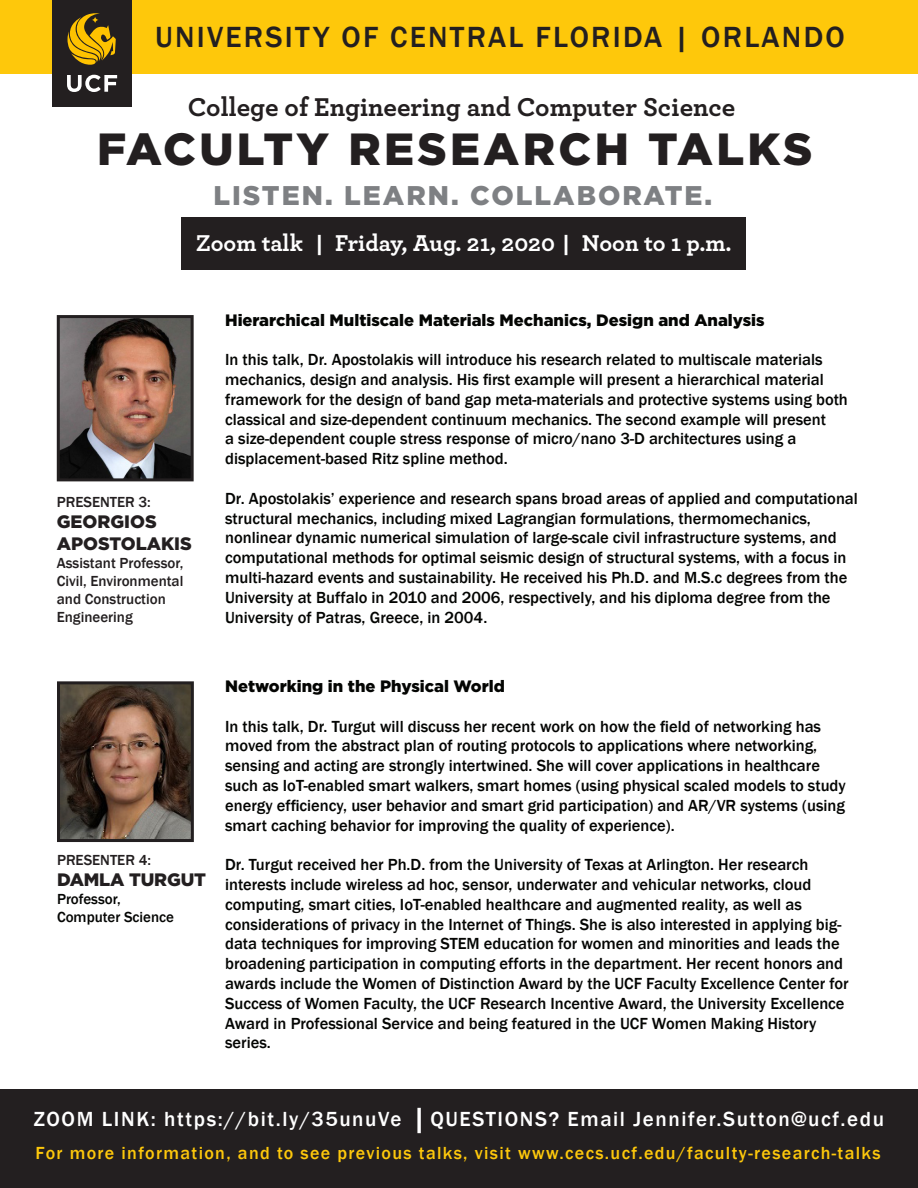
<style>
.page{position:relative;width:918px;height:1188px;background:#fff}
.page>*{position:absolute;margin:0;border:0;box-sizing:border-box;transform-origin:0 0}
.t1{font:900 45px "Gotham";letter-spacing:.075em;color:#231f20}
.t2{font:500 30px "Franklin Gothic";letter-spacing:.075em;color:#231f20}
.t3{font:500 30px "Franklin Gothic";color:#fff}
.t4{font:700 27px "Archer";color:#231f20}
.t5{font:900 27px "Gotham";letter-spacing:.075em;color:#7e8083}
.t6{font:700 24px "Archer";color:#fff}
.t7{font:500 21px "Franklin Gothic";letter-spacing:.075em;color:#fff}
.t8{font:500 18px "Franklin Gothic";letter-spacing:.075em;color:#fec80b}
.t9{font:900 18px/21.6px "Gotham";letter-spacing:-.005em;color:#231f20}
.t10{font:500 16.5px/19.8px "Franklin Gothic";color:#040503}
.t11{font:900 16.5px "Gotham";color:#040503}
.t12{font:500 15px/18px "Franklin Gothic";color:#231f20}
.t13{font:500 15px "Franklin Gothic";color:#040503}
.s1{font-family:"Franklin Gothic";font-weight:500}
</style>
<div class="page">
<div style="left:0;top:0;width:918px;height:74px;background:#fec80b"></div>
<div style="left:52px;top:0;width:79px;height:106px;background:#231f20"></div>
<svg style="left:67px;top:75px;width:50px;height:17px"></svg>
<svg style="left:68px;top:13px;width:48px;height:52px"></svg>
<svg style="left:92px;top:16px;width:7px;height:8px"></svg>
<img style="left:61px;top:319px;width:129px;height:158px">
<div style="left:57px;top:315px;width:137px;height:166px;border:3px solid #231f20"></div>
<div style="left:181px;top:217px;width:565px;height:52px;background:#231f20"></div>
<div style="left:0;top:1089px;width:918px;height:99px;background:#231f20"></div>
<img style="left:61px;top:685px;width:129px;height:153px">
<div style="left:57px;top:681px;width:137px;height:161px;border:3px solid #231f20"></div>
<p class="t2" style="left:155px;top:19px;width:691px">UNIVERSITY OF CENTRAL FLORIDA | ORLANDO</p>
<p class="t4" style="left:188px;top:86px;width:549px">College of Engineering and Computer Science</p>
<p class="t1" style="left:97px;top:123px;width:717px">FACULTY RESEARCH TALKS</p>
<p class="t5" style="left:213px;top:180px;width:500px">LISTEN. LEARN. COLLABORATE.</p>
<p class="t6" style="left:196px;top:224px;width:538px">Zoom talk <span class="s1">|</span> Friday, Aug. 21, 2020 <span class="s1">|</span> Noon to 1 p.m.</p>
<p class="t12" style="left:57px;top:493px;width:96px">PRESENTER 3:</p>
<p class="t9" style="left:57px;top:511px;width:137px">GEORGIOS<br>APOSTOLAKIS</p>
<p class="t12" style="left:57px;top:554px;width:128px">Assistant Professor,</p>
<p class="t12" style="left:57px;top:572px;width:128px">Civil, Environmental and Construction<br>Engineering</p>
<p class="t11" style="left:225px;top:310px;width:541px">Hierarchical Multiscale Materials Mechanics, Design and Analysis</p>
<p class="t10" style="left:225px;top:350px;width:624px">In this talk, Dr. Apostolakis will introduce his research related to multiscale materials mechanics, design and analysis. His first example will present a hierarchical material framework for the design of band gap meta-materials and protective systems using both classical and size-dependent continuum mechanics. The second example will present<br>a size-dependent couple stress response of micro/nano 3-D architectures using a displacement-based Ritz spline method.</p>
<p class="t10" style="left:225px;top:489px;width:634px">Dr. Apostolakis’ experience and research spans broad areas of applied and computational structural mechanics, including mixed Lagrangian formulations, thermomechanics, nonlinear dynamic numerical simulation of large-scale civil infrastructure systems, and computational methods for optimal seismic design of structural systems, with a focus in multi-hazard events and sustainability. He received his Ph.D. and M.S.c degrees from the University at Buffalo in 2010 and 2006, respectively, and his diploma degree from the University of Patras, Greece, in 2004.</p>
<p class="t12" style="left:57px;top:851px;width:96px">PRESENTER 4:</p>
<p class="t9" style="left:57px;top:869px;width:151px">DAMLA TURGUT</p>
<p class="t13" style="left:57px;top:890px;width:65px">Professor,</p>
<p class="t13" style="left:57px;top:908px;width:119px">Computer Science</p>
<p class="t11" style="left:225px;top:677px;width:281px">Networking in the Physical World</p>
<p class="t10" style="left:225px;top:716px;width:622px">In this talk, Dr. Turgut will discuss her recent work on how the field of networking has moved from the abstract plan of routing protocols to applications where networking, sensing and acting are strongly intertwined. She will cover applications in healthcare such as IoT-enabled smart walkers, smart homes (using physical scaled models to study energy efficiency, user behavior and smart grid participation) and AR/VR systems (using smart caching behavior for improving the quality of experience).</p>
<p class="t10" style="left:225px;top:855px;width:625px">Dr. Turgut received her Ph.D. from the University of Texas at Arlington. Her research interests include wireless ad hoc, sensor, underwater and vehicular networks, cloud computing, smart cities, IoT-enabled healthcare and augmented reality, as well as considerations of privacy in the Internet of Things. She is also interested in applying big&shy;data techniques for improving STEM education for women and minorities and leads the broadening participation in computing efforts in the department. Her recent honors and awards include the Women of Distinction Award by the UCF Faculty Excellence Center for Success of Women Faculty, the UCF Research Incentive Award, the University Excellence Award in Professional Service and being featured in the UCF Women Making History series.</p>
<p class="t7" style="left:34px;top:1106px;width:369px">ZOOM LINK: https://bit.ly/35unuVe</p>
<p class="t3" style="left:412px;top:1100px;width:16px">|</p>
<p class="t7" style="left:430px;top:1106px;width:455px">QUESTIONS? Email Jennifer.Sutton@ucf.edu</p>
<p class="t8" style="left:36px;top:1142px;width:847px">For more information, and to see previous talks, visit www.cecs.ucf.edu/faculty-research-talks</p>
</div>
